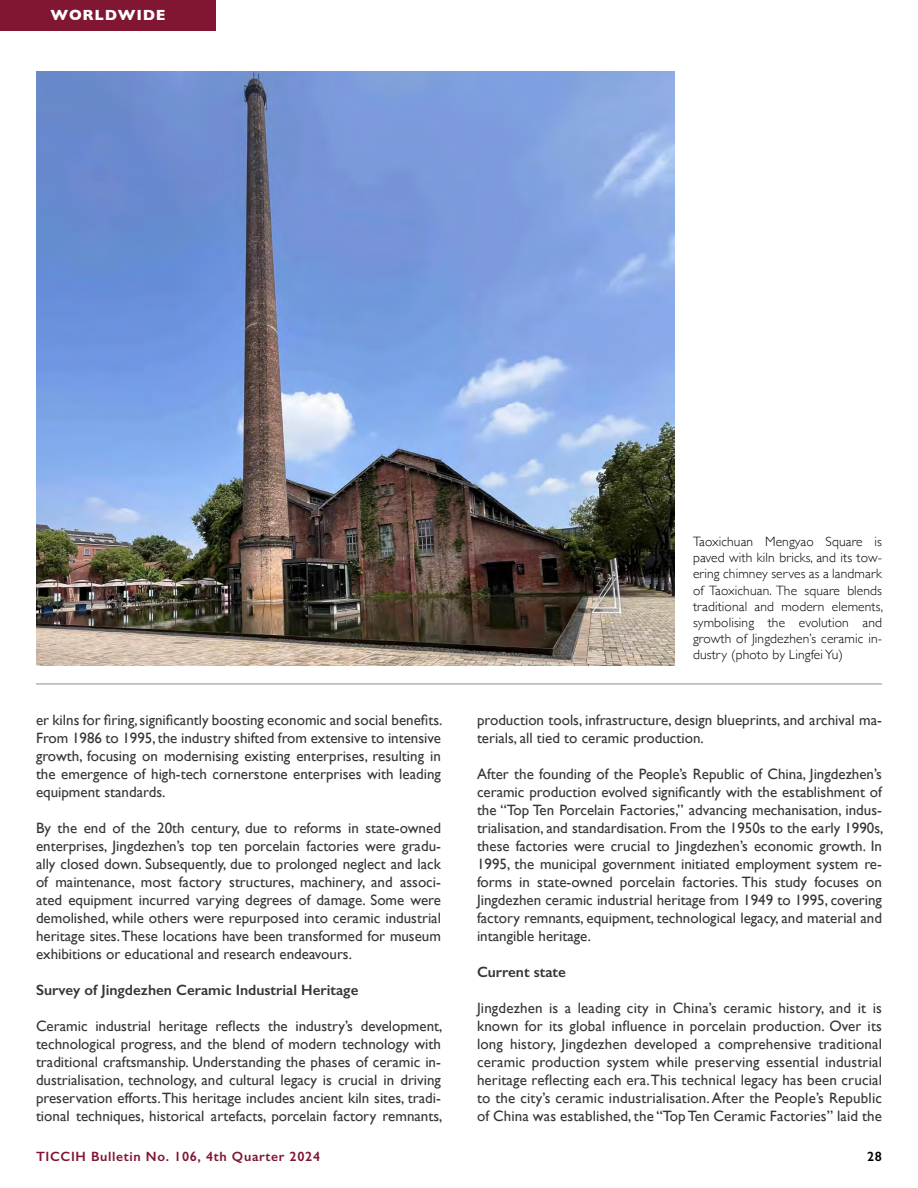
<style>
.page{position:relative;width:918px;height:1188px;background:#fff}
.page>*{position:absolute;margin:0;border:0;box-sizing:border-box;transform-origin:0 0}
.t1{font:15px/18px "Gill Sans";color:#373636;text-align:justify}
.t2{font:600 15px "Gill Sans";color:#373636}
.t3{font:700 15px "Gill Sans";letter-spacing:.05em;color:#fff}
.t4{font:300 13.5px/16.2px "Gill Sans";letter-spacing:.01em;color:#000;text-align:justify}
.t5{font:600 13.5px "Gill Sans";letter-spacing:.05em;color:#801632}
.t6{font:600 13.5px "Gill Sans";color:#000}
</style>
<div class="page">
<div style="left:0;top:0;width:216px;height:31px;background:#801632"></div>
<img style="left:36px;top:72px;width:639px;height:593px">
<hr style="left:36px;top:683px;width:846px;height:2px;background:#b7b0bb">
<p class="t3" style="left:50px;top:3px;width:117px">WORLDWIDE</p>
<p class="t1" style="left:36px;top:711px;width:408px">er kilns for firing, significantly boosting economic and social benefits.<br>From 1986 to 1995, the industry shifted from extensive to intensive growth, focusing on modernising existing enterprises, resulting in the emergence of high-tech cornerstone enterprises with leading equipment standards.</p>
<p class="t1" style="left:36px;top:819px;width:407px">By the end of the 20th century, due to reforms in state-owned enterprises, Jingdezhen’s top ten porcelain factories were gradu&shy;ally closed down. Subsequently, due to prolonged neglect and lack of maintenance, most factory structures, machinery, and associ&shy;ated equipment incurred varying degrees of damage. Some were demolished, while others were repurposed into ceramic industrial heritage sites. These locations have been transformed for museum exhibitions or educational and research endeavours.</p>
<p class="t2" style="left:36px;top:981px;width:324px">Survey of Jingdezhen Ceramic Industrial Heritage</p>
<p class="t1" style="left:36px;top:1017px;width:408px">Ceramic industrial heritage reflects the industry’s development, technological progress, and the blend of modern technology with traditional craftsmanship. Understanding the phases of ceramic in&shy;dustrialisation, technology, and cultural legacy is crucial in driving preservation efforts. This heritage includes ancient kiln sites, tradi&shy;tional techniques, historical artefacts, porcelain factory remnants,</p>
<p class="t4" style="left:693px;top:533px;width:192px">Taoxichuan Mengyao Square is paved with kiln bricks, and its tow&shy;ering chimney serves as a landmark of Taoxichuan. The square blends traditional and modern elements, symbolising the evolution and growth of Jingdezhen’s ceramic in&shy;dustry (photo by Lingfei Yu)</p>
<p class="t1" style="left:477px;top:711px;width:407px">production tools, infrastructure, design blueprints, and archival ma&shy;terials, all tied to ceramic production.</p>
<p class="t1" style="left:477px;top:765px;width:408px">After the founding of the People’s Republic of China, Jingdezhen’s ceramic production evolved significantly with the establishment of the “Top Ten Porcelain Factories,” advancing mechanisation, indus&shy;trialisation, and standardisation. From the 1950s to the early 1990s, these factories were crucial to Jingdezhen’s economic growth. In 1995, the municipal government initiated employment system re&shy;forms in state-owned porcelain factories. This study focuses on Jingdezhen ceramic industrial heritage from 1949 to 1995, covering factory remnants, equipment, technological legacy, and material and intangible heritage.</p>
<p class="t2" style="left:477px;top:963px;width:90px">Current state</p>
<p class="t1" style="left:477px;top:999px;width:407px">Jingdezhen is a leading city in China’s ceramic history, and it is known for its global influence in porcelain production. Over its long history, Jingdezhen developed a comprehensive traditional ceramic production system while preserving essential industrial heritage reflecting each era. This technical legacy has been crucial to the city’s ceramic industrialisation. After the People’s Republic of China was established, the “Top Ten Ceramic Factories” laid the</p>
<p class="t5" style="left:36px;top:1148px;width:286px">TICCIH Bulletin No. 106, 4th Quarter 2024</p>
<p class="t6" style="left:867px;top:1148px;width:16px">28</p>
</div>
